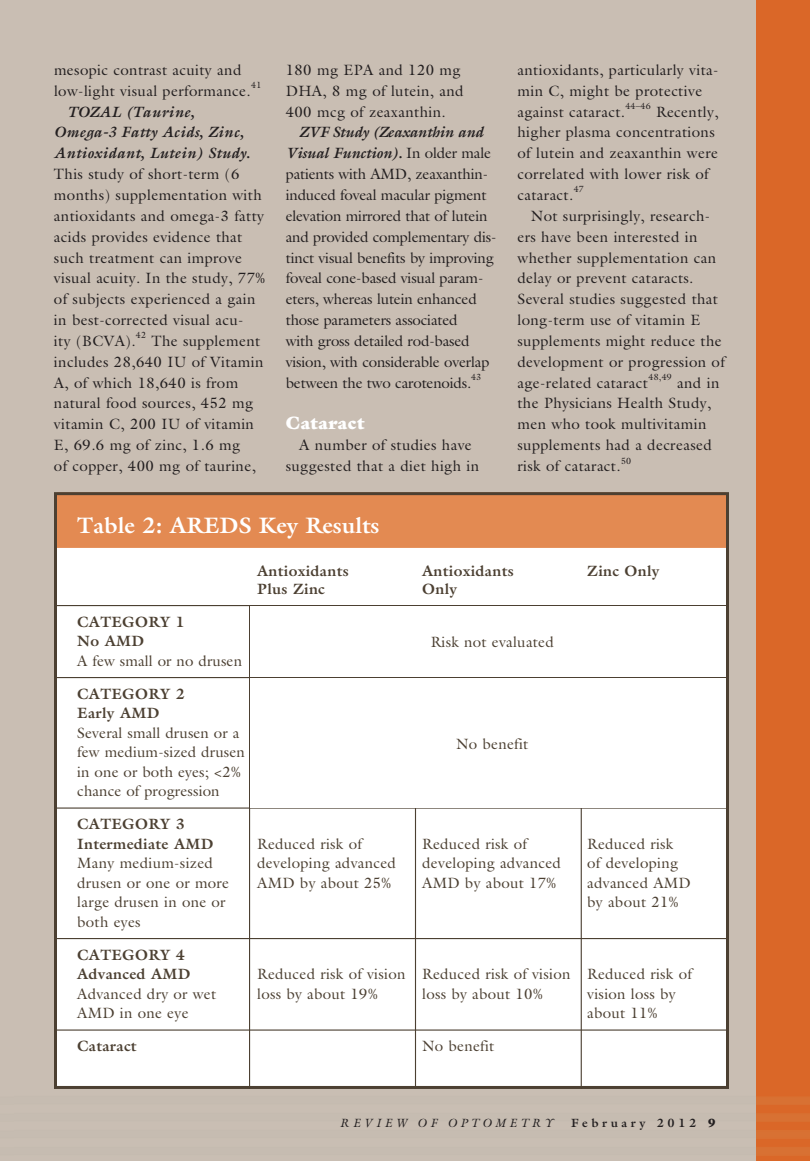
<style>
.page{position:relative;width:810px;height:1161px;background:#c9beb3}
.page>*{position:absolute;margin:0;border:0;box-sizing:border-box;transform-origin:0 0}
.t1{font:700 22.5px "Galliard";color:#fff}
.t2{font:900 18px "Galliard";letter-spacing:.025em;color:#fff}
.t3{font:15px/20.9px "Galliard";letter-spacing:.025em;color:#231f20}
.t4{font:15px/19.5px "Galliard";letter-spacing:.02em;color:#4c4032}
.t5{font:15px/20.9px "Galliard";letter-spacing:-.01em;color:#231f20}
.t6{font:700 15px/19.5px "Galliard";letter-spacing:.02em;color:#4c4032}
.t7{font:italic 700 15px/20.9px "Galliard";letter-spacing:.025em;color:#231f20}
.t8{font:italic 12px "Galliard";letter-spacing:.3em;color:#231f20}
.t9{font:700 12px "Galliard";letter-spacing:.3em;color:#231f20}
.t10{font:9px "Galliard";letter-spacing:.025em;color:#231f20}
.s1{font-weight:700;font-style:italic}
.s2{font-weight:900}
</style>
<div class="page">
<div style="left:756px;top:0;width:54px;height:1161px;background:#da6728"></div>
<div style="left:56px;top:494px;width:672px;height:593px;background:#fff"></div>
<div style="left:57px;top:492px;width:669px;height:56px;background:#e38a52"></div>
<hr style="left:57px;top:605px;width:669px;height:1px;background:#4c4032">
<hr style="left:57px;top:677px;width:669px;height:1px;background:#4c4032">
<hr style="left:57px;top:808px;width:669px;height:1px;background:#4c4032">
<hr style="left:57px;top:938px;width:669px;height:1px;background:#4c4032">
<hr style="left:57px;top:1030px;width:669px;height:1px;background:#4c4032">
<div style="left:54px;top:492px;width:675px;height:597px;border:3px solid #4c4032"></div>
<hr style="left:249px;top:606px;width:1px;height:483px;background:#4c4032">
<hr style="left:415px;top:606px;width:1px;height:483px;background:#4c4032">
<hr style="left:581px;top:606px;width:1px;height:483px;background:#4c4032">
<div style="left:250px;top:606px;width:476px;height:71px;background:#fff"></div>
<div style="left:250px;top:678px;width:476px;height:130px;background:#fff"></div>
<p class="t3" style="left:54px;top:61px;width:198px">mesopic contrast acuity and low-light visual performance.</p>
<p class="t10" style="left:251px;top:82px;width:12px">41</p>
<p class="t7" style="left:54px;top:103px;width:198px;text-indent:14px">TOZAL (Taurine,<br>Omega-3 Fatty Acids, Zinc,<br>Antioxidant, Lutein) Study.</p>
<p class="t3" style="left:54px;top:165px;width:213px">This study of short-term (6 months) supplementation with antioxidants and omega-3 fatty acids provides evidence that such treatment can improve visual acuity. In the study, 77% of subjects experienced a gain in best-corrected visual acu-<br>ity (BCVA).</p>
<p class="t10" style="left:136px;top:332px;width:12px">42</p>
<p class="t3" style="left:54px;top:332px;width:211px;text-indent:97px">The supplement includes 28,640 IU of Vitamin<br>A, of which 18,640 is from natural food sources, 452 mg vitamin C, 200 IU of vitamin<br>E, 69.6 mg of zinc, 1.6 mg<br>of copper, 400 mg of taurine,</p>
<p class="t3" style="left:286px;top:61px;width:179px">180 mg EPA and 120 mg<br>DHA, 8 mg of lutein, and<br>400 mcg of zeaxanthin.</p>
<p class="t5" style="left:286px;top:123px;width:212px;text-indent:13px"><span class="s1">ZVF Study (Zeaxanthin and<br>Visual Function).</span> In older male patients with AMD, zeaxanthin&shy;induced foveal macular pigment elevation mirrored that of lutein and provided complementary dis&shy;tinct visual benefits by improving foveal cone-based visual param&shy;eters, whereas lutein enhanced those parameters associated<br>with gross detailed rod-based vision, with considerable overlap between the two carotenoids.</p>
<p class="t10" style="left:471px;top:374px;width:11px">43</p>
<p class="t2" style="left:286px;top:416px;width:80px">Cataract</p>
<p class="t3" style="left:286px;top:436px;width:195px;text-align:center">A number of studies have suggested that a diet high in</p>
<p class="t3" style="left:518px;top:61px;width:203px">antioxidants, particularly vita&shy;min C, might be protective against cataract.</p>
<p class="t10" style="left:625px;top:103px;width:27px">44–46</p>
<p class="t3" style="left:517px;top:103px;width:203px;text-indent:139px">Recently, higher plasma concentrations of lutein and zeaxanthin were correlated with lower risk of cataract.</p>
<p class="t10" style="left:574px;top:186px;width:12px">47</p>
<p class="t3" style="left:517px;top:207px;width:209px;text-indent:14px">Not surprisingly, research&shy;ers have been interested in whether supplementation can delay or prevent cataracts.<br>Several studies suggested that long-term use of vitamin E supplements might reduce the development or progression of age-related cataract</p>
<p class="t10" style="left:648px;top:374px;width:25px">48,49</p>
<p class="t3" style="left:517px;top:374px;width:203px;text-indent:160px">and in the Physicians Health Study, men who took multivitamin supplements had a decreased risk of cataract.</p>
<p class="t10" style="left:621px;top:457px;width:12px">50</p>
<h1 class="t1" style="left:77px;top:517px;width:304px">Table 2: AREDS Key Results</h1>
<p class="t6" style="left:257px;top:562px;width:93px">Antioxidants</p>
<p class="t6" style="left:422px;top:562px;width:93px">Antioxidants</p>
<p class="t6" style="left:587px;top:562px;width:74px">Zinc Only</p>
<p class="t6" style="left:257px;top:580px;width:69px">Plus Zinc</p>
<p class="t6" style="left:422px;top:580px;width:36px">Only</p>
<p class="t6" style="left:77px;top:613px;width:109px">CATEGORY 1<br>No AMD</p>
<p class="t4" style="left:77px;top:652px;width:166px">A few small or no drusen</p>
<p class="t6" style="left:77px;top:685px;width:109px">CATEGORY 2<br>Early AMD</p>
<p class="t4" style="left:77px;top:724px;width:169px">Several small drusen or a few medium-sized drusen in one or both eyes; &lt;2% chance of progression</p>
<p class="t6" style="left:77px;top:816px;width:138px">CATEGORY 3<br>Intermediate AMD</p>
<p class="t4" style="left:431px;top:634px;width:125px">Risk not evaluated</p>
<p class="t4" style="left:456px;top:736px;width:74px">No benefit</p>
<p class="t4" style="left:257px;top:835px;width:106px">Reduced risk of</p>
<p class="t4" style="left:422px;top:835px;width:106px">Reduced risk of</p>
<p class="t4" style="left:587px;top:835px;width:88px">Reduced risk</p>
<p class="t4" style="left:77px;top:855px;width:137px">Many medium-sized</p>
<p class="t4" style="left:257px;top:855px;width:140px">developing advanced</p>
<p class="t4" style="left:422px;top:855px;width:140px">developing advanced</p>
<p class="t4" style="left:587px;top:855px;width:93px">of developing</p>
<p class="t4" style="left:77px;top:874px;width:153px">drusen or one or more</p>
<p class="t4" style="left:257px;top:874px;width:135px">AMD by about 25%</p>
<p class="t4" style="left:422px;top:874px;width:135px">AMD by about 17%</p>
<p class="t4" style="left:587px;top:874px;width:105px">advanced AMD</p>
<p class="t4" style="left:77px;top:894px;width:150px">large drusen in one or</p>
<p class="t4" style="left:587px;top:894px;width:93px">by about 21%</p>
<p class="t4" style="left:77px;top:913px;width:65px">both eyes</p>
<p class="t6" style="left:77px;top:946px;width:115px">CATEGORY 4<br>Advanced AMD</p>
<p class="t4" style="left:257px;top:966px;width:436px">Reduced risk of vision Reduced risk of vision Reduced risk of</p>
<p class="t4" style="left:77px;top:985px;width:140px">Advanced dry or wet</p>
<p class="t4" style="left:257px;top:985px;width:122px">loss by about 19%</p>
<p class="t4" style="left:422px;top:985px;width:122px">loss by about 10%</p>
<p class="t4" style="left:587px;top:985px;width:90px">vision loss by</p>
<p class="t4" style="left:77px;top:1005px;width:113px">AMD in one eye</p>
<p class="t4" style="left:587px;top:1005px;width:72px">about 11%</p>
<p class="t6" style="left:77px;top:1038px;width:61px">Cataract</p>
<p class="t4" style="left:422px;top:1038px;width:74px">No benefit</p>
<p class="t8" style="left:340px;top:1119px;width:215px">REVIEW OF OPTOMETRY</p>
<p class="t9" style="left:571px;top:1119px;width:146px">February 2012 <span class="s2">9</span></p>
</div>
